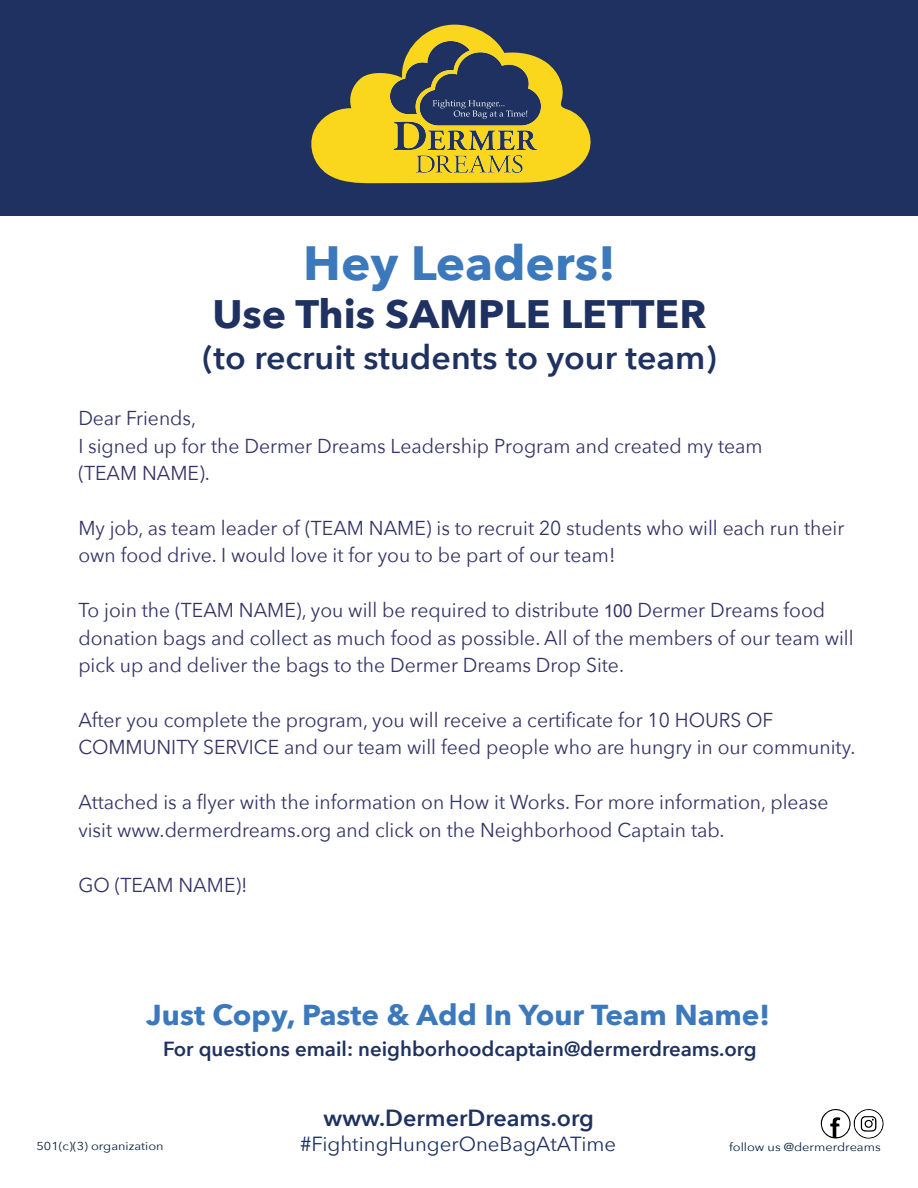
<style>
.page{position:relative;width:918px;height:1188px;background:#fff}
.page>*{position:absolute;margin:0;border:0;box-sizing:border-box;transform-origin:0 0}
.t1{font:700 48px "Avenir Next";color:#3c79bc}
.t2{font:700 39.6px "Avenir Next";color:#1e3160}
.t3{font:600 33px "Avenir Next";color:#1e3160}
.t4{font:700 28.8px "Avenir Next";color:#3c79bc}
.t5{font:600 23.4px "Avenir Next";color:#1e3160}
.t6{font:600 20.4px "Avenir Next";color:#1e3160}
.t7{font:20.4px "Avenir Next";color:#1e3160}
.t8{font:20.1px/27.5px "Avenir Next";color:#336;scale:.96 1}
.t9{font:11.55px "Avenir Next";color:#08203f;scale:1.11 1}
.s1{font-family:"Arial Unicode MS";font-size:18px}
</style>
<div class="page">
<svg style="left:821px;top:1109px;width:63px;height:30px"></svg>
<div style="left:0;top:1px;width:918px;height:215px;background:#1e3160"></div>
<svg style="left:311px;top:24px;width:280px;height:159px;fill:#f9d61c"></svg>
<img style="left:391px;top:41px;width:149px;height:132px">
<h1 class="t1" style="left:303px;top:221px;width:314px">Hey Leaders!</h1>
<h2 class="t2" style="left:212px;top:280px;width:496px">Use This SAMPLE LETTER</h2>
<h3 class="t3" style="left:202px;top:330px;width:516px">(to recruit students to your team)</h3>
<p class="t8" style="left:78px;top:404px;width:714px">Dear Friends,<br>I signed up for the Dermer Dreams Leadership Program and created my team (TEAM NAME).</p>
<p class="t8" style="left:78px;top:513px;width:799px">My job, as team leader of (TEAM NAME) is to recruit 20 students who will each run their own food drive. I would love it for you to be part of our team!</p>
<p class="t8" style="left:78px;top:596px;width:809px">To join the (TEAM NAME), you will be required to distribute <span class="s1">100</span> Dermer Dreams food donation bags and collect as much food as possible. All of the members of our team will pick up and deliver the bags to the Dermer Dreams Drop Site.</p>
<p class="t8" style="left:78px;top:705px;width:811px">After you complete the program, you will receive a certificate for 10 HOURS OF<br>COMMUNITY SERVICE and our team will feed people who are hungry in our community.</p>
<p class="t8" style="left:78px;top:788px;width:783px">Attached is a flyer with the information on How it Works. For more information, please visit www.dermerdreams.org and click on the Neighborhood Captain tab.</p>
<p class="t8" style="left:78px;top:870px;width:178px">GO (TEAM NAME)!</p>
<h3 class="t4" style="left:146px;top:990px;width:625px">Just Copy, Paste &amp; Add In Your Team Name!</h3>
<p class="t6" style="left:163px;top:1031px;width:595px">For questions email: neighborhoodcaptain@dermerdreams.org</p>
<p class="t5" style="left:324px;top:1098px;width:272px">www.DermerDreams.org</p>
<p class="t9" style="left:37px;top:1136px;width:116px">501(c)(3) organization</p>
<p class="t7" style="left:300px;top:1127px;width:318px">#FightingHungerOneBagAtATime</p>
<p class="t9" style="left:729px;top:1137px;width:138px">follow us @dermerdreams</p>
</div>
